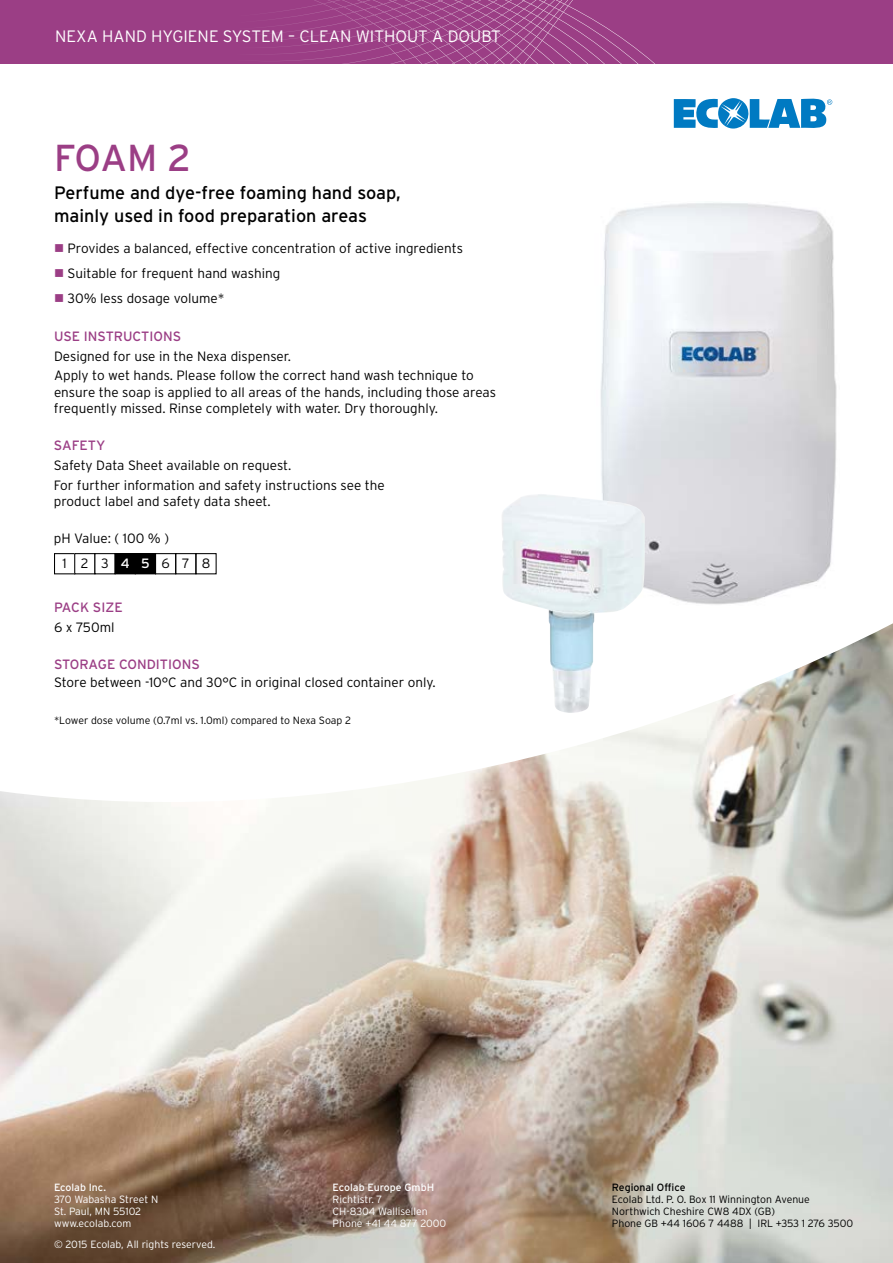
<style>
.page{position:relative;width:893px;height:1263px;background:#fff}
.page>*{position:absolute;margin:0;border:0;box-sizing:border-box;transform-origin:0 0}
.t1{font:37.5px "Interstate";color:#9b3e85}
.t2{font:18px/22.5px "Interstate";color:#000}
.t3{font:300 16.5px "Interstate";color:#fff}
.t4{font:300 13.5px/19.6px "Interstate";color:#000}
.t5{font:13.5px "Interstate";color:#9b3e85}
.t6{font:300 10.5px/12px "Interstate";color:#000}
.t7{font:300 10.5px/12px "Interstate";color:#fff}
.t8{font:10.5px "Interstate";color:#fff}
.t9{font:10.5px "Interstate";color:#000}
.s1{color:#9b3e85}
.s2{font-weight:400;color:#fff}
</style>
<div class="page">
<img style="left:0;top:623px;width:893px;height:640px">
<img style="left:600px;top:203px;width:237px;height:402px">
<img style="left:501px;top:494px;width:144px;height:219px">
<svg style="left:674px;top:98px;width:158px;height:31px"></svg>
<div style="left:0;top:0;width:893px;height:64px;background:#9b3e85"></div>
<img style="left:284px;top:55px;width:85px;height:9px">
<img style="left:369px;top:0;width:131px;height:64px">
<img style="left:280px;top:0;width:205px;height:55px">
<img style="left:279px;top:0;width:169px;height:42px">
<img style="left:278px;top:0;width:126px;height:30px">
<img style="left:500px;top:0;width:155px;height:64px">
<div style="left:54px;top:553px;width:21px;height:21px;border:1px solid #000"></div>
<div style="left:74px;top:553px;width:21px;height:21px;border:1px solid #000"></div>
<div style="left:94px;top:553px;width:22px;height:21px;border:1px solid #000"></div>
<div style="left:115px;top:554px;width:20px;height:20px;background:#000"></div>
<div style="left:115px;top:553px;width:21px;height:21px;border:1px solid #000"></div>
<div style="left:135px;top:554px;width:21px;height:20px;background:#000"></div>
<div style="left:135px;top:553px;width:21px;height:21px;border:1px solid #000"></div>
<div style="left:155px;top:553px;width:21px;height:21px;border:1px solid #000"></div>
<div style="left:175px;top:553px;width:21px;height:21px;border:1px solid #000"></div>
<div style="left:195px;top:553px;width:22px;height:21px;border:1px solid #000"></div>
<p class="t3" style="left:55px;top:27px;width:447px">NEXA HAND HYGIENE SYSTEM – CLEAN WITHOUT A DOUBT</p>
<h1 class="t1" style="left:54px;top:136px;width:139px">FOAM 2</h1>
<h2 class="t2" style="left:54px;top:182px;width:348px">Perfume and dye-free foaming hand soap, mainly used in food preparation areas</h2>
<p class="t4" style="left:54px;top:239px;width:411px"><span class="s1">■</span> Provides a balanced, effective concentration of active ingredients</p>
<p class="t4" style="left:54px;top:264px;width:228px"><span class="s1">■</span> Suitable for frequent hand washing</p>
<p class="t4" style="left:54px;top:289px;width:172px"><span class="s1">■</span> 30% less dosage volume*</p>
<p class="t5" style="left:54px;top:329px;width:129px">USE INSTRUCTIONS</p>
<p class="t4" style="left:54px;top:346px;width:421px">Designed for use in the Nexa dispenser.<br>Apply to wet hands. Please follow the correct hand wash technique to</p>
<p class="t4" style="left:54px;top:384px;width:444px;line-height:16.5px">ensure the soap is applied to all areas of the hands, including those areas frequently missed. Rinse completely with water. Dry thoroughly.</p>
<p class="t5" style="left:54px;top:438px;width:53px">SAFETY</p>
<p class="t4" style="left:54px;top:455px;width:332px">Safety Data Sheet available on request.<br>For further information and safety instructions see the</p>
<p class="t4" style="left:54px;top:491px;width:218px">product label and safety data sheet.</p>
<p class="t4" style="left:63px;top:525px;width:149px;line-height:25.8px;text-indent:-9px">pH Value: ( 100 % )<br>1 23<span class="s2">45</span>678</p>
<p class="t5" style="left:54px;top:600px;width:70px">PACK SIZE</p>
<p class="t4" style="left:54px;top:617px;width:62px">6 x 750ml</p>
<p class="t5" style="left:54px;top:656px;width:147px">STORAGE CONDITIONS</p>
<p class="t4" style="left:54px;top:672px;width:383px">Store between -10°C and 30°C in original closed container only.</p>
<p class="t6" style="left:54px;top:714px;width:299px">*Lower dose volume (0.7ml vs. 1.0ml) compared to Nexa Soap 2</p>
<p class="t8" style="left:54px;top:1181px;width:54px">Ecolab Inc.</p>
<p class="t7" style="left:54px;top:1193px;width:106px">370 Wabasha Street N<br>St. Paul, MN 55102 www.ecolab.com</p>
<p class="t7" style="left:54px;top:1238px;width:163px">© 2015 Ecolab, All rights reserved.</p>
<p class="t8" style="left:333px;top:1181px;width:103px">Ecolab Europe GmbH</p>
<p class="t7" style="left:333px;top:1193px;width:115px">Richtistr. 7<br>CH-8304 Wallisellen<br>Phone +41 44 877 2000</p>
<p class="t9" style="left:612px;top:1181px;width:75px">Regional Office</p>
<p class="t6" style="left:612px;top:1193px;width:243px">Ecolab Ltd. P. O. Box 11 Winnington Avenue<br>Northwich Cheshire CW8 4DX (GB)<br>Phone GB +44 1606 7 4488 | IRL +353 1 276 3500</p>
</div>
